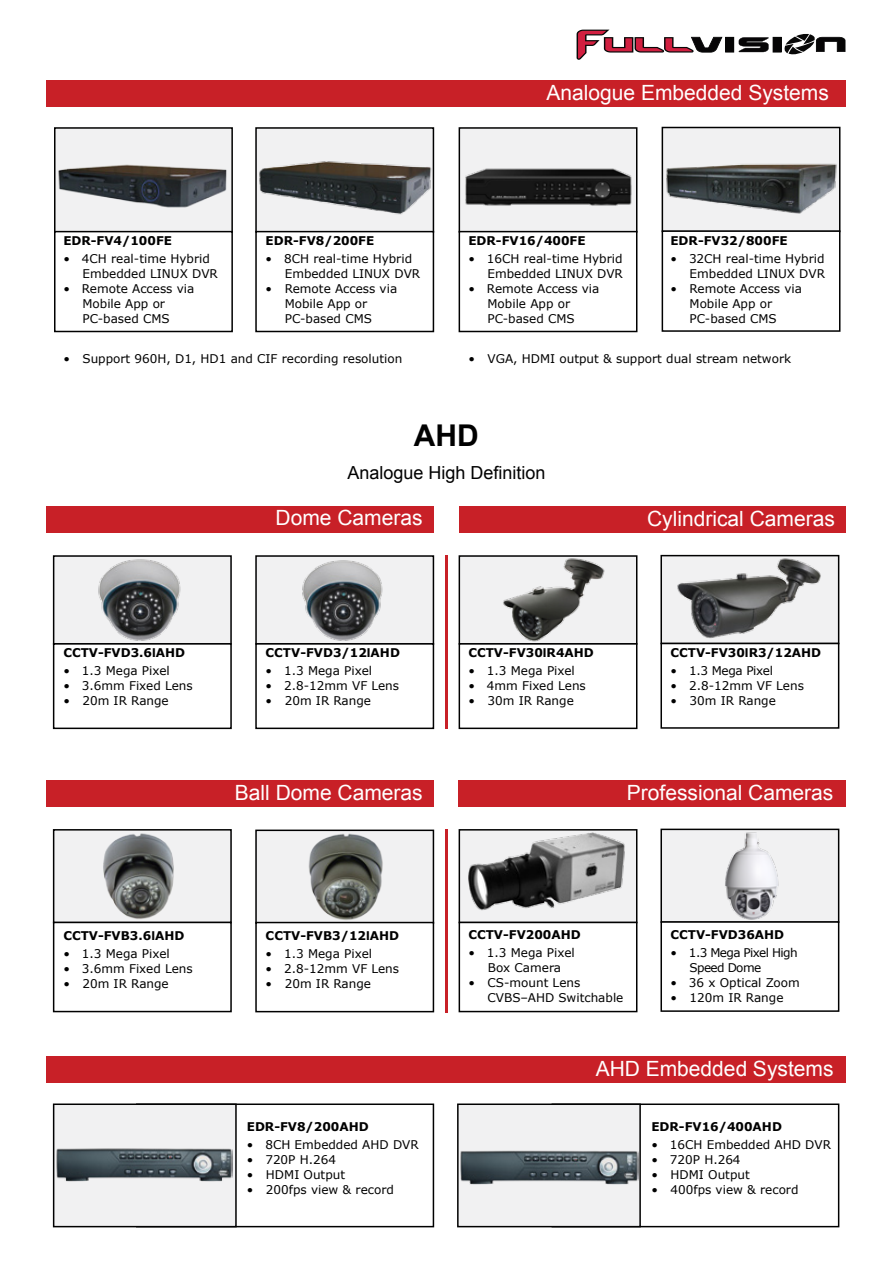
<style>
.page{position:relative;width:893px;height:1263px;background:#fff}
.page>*{position:absolute;margin:0;border:0;box-sizing:border-box;transform-origin:0 0}
.t1{font:700 30px "Arial";color:#000}
.t2{font:21px "Arial";color:#fff}
.t3{font:18px "Arial";color:#000}
.t4{font:12px/15px "Verdana";color:#000}
.t5{font:700 12px "Verdana";color:#000}
.t6{font:12px/15px "Verdana";letter-spacing:-.05em;color:#000}
.t7{font:12px "Verdana";letter-spacing:-.025em;color:#000}
.s1{font-family:"Myriad Pro";font-size:13.05px}
</style>
<div class="page">
<div style="left:54px;top:556px;width:177px;height:88px;background:#f1f1f2"></div>
<img style="left:98px;top:559px;width:83px;height:82px">
<div style="left:53px;top:555px;width:179px;height:90px;border:2px solid #000"></div>
<div style="left:55px;top:128px;width:177px;height:104px;background:#f1f1f2"></div>
<img style="left:58px;top:164px;width:169px;height:44px">
<div style="left:54px;top:127px;width:179px;height:106px;border:2px solid #000"></div>
<div style="left:459px;top:506px;width:387px;height:26px;background:#c82027"></div>
<div style="left:46px;top:506px;width:388px;height:26px;background:#c82027"></div>
<div style="left:46px;top:780px;width:388px;height:26px;background:#c82027"></div>
<div style="left:53px;top:643px;width:179px;height:86px;border:2px solid #000"></div>
<div style="left:54px;top:231px;width:179px;height:101px;border:2px solid #000"></div>
<div style="left:256px;top:556px;width:177px;height:88px;background:#f1f1f2"></div>
<img style="left:302px;top:560px;width:81px;height:81px">
<div style="left:255px;top:555px;width:179px;height:90px;border:2px solid #000"></div>
<div style="left:256px;top:128px;width:177px;height:104px;background:#f1f1f2"></div>
<img style="left:259px;top:161px;width:172px;height:54px">
<div style="left:255px;top:127px;width:179px;height:106px;border:2px solid #000"></div>
<div style="left:255px;top:643px;width:179px;height:86px;border:2px solid #000"></div>
<div style="left:255px;top:231px;width:179px;height:101px;border:2px solid #000"></div>
<div style="left:459px;top:556px;width:178px;height:88px;background:#f1f1f2"></div>
<img style="left:503px;top:558px;width:102px;height:84px">
<div style="left:459px;top:555px;width:178px;height:90px;border:2px solid #000"></div>
<div style="left:459px;top:128px;width:178px;height:104px;background:#f1f1f2"></div>
<img style="left:465px;top:168px;width:167px;height:38px">
<div style="left:459px;top:127px;width:178px;height:106px;border:2px solid #000"></div>
<div style="left:459px;top:643px;width:178px;height:86px;border:2px solid #000"></div>
<div style="left:459px;top:231px;width:178px;height:101px;border:2px solid #000"></div>
<div style="left:661px;top:556px;width:178px;height:87px;background:#f1f1f2"></div>
<img style="left:677px;top:558px;width:144px;height:80px">
<div style="left:660px;top:555px;width:179px;height:89px;border:2px solid #000"></div>
<img style="left:665px;top:130px;width:172px;height:98px">
<div style="left:662px;top:127px;width:178px;height:105px;border:2px solid #000"></div>
<div style="left:660px;top:643px;width:179px;height:86px;border:2px solid #000"></div>
<div style="left:662px;top:230px;width:178px;height:102px;border:2px solid #000"></div>
<svg style="left:781px;top:806px;width:48px;height:23px"></svg>
<div style="left:54px;top:830px;width:177px;height:92px;background:#f1f1f2"></div>
<img style="left:103px;top:833px;width:71px;height:86px">
<div style="left:53px;top:829px;width:179px;height:94px;border:2px solid #000"></div>
<div style="left:458px;top:780px;width:388px;height:26px;background:#c82027"></div>
<div style="left:53px;top:922px;width:179px;height:90px;border:2px solid #000"></div>
<div style="left:256px;top:830px;width:177px;height:93px;background:#f1f1f2"></div>
<img style="left:308px;top:833px;width:75px;height:87px">
<div style="left:255px;top:829px;width:179px;height:95px;border:2px solid #000"></div>
<div style="left:255px;top:922px;width:179px;height:90px;border:2px solid #000"></div>
<div style="left:459px;top:830px;width:178px;height:92px;background:#f1f1f2"></div>
<img style="left:468px;top:832px;width:157px;height:79px">
<div style="left:459px;top:829px;width:178px;height:94px;border:2px solid #000"></div>
<div style="left:459px;top:922px;width:178px;height:90px;border:2px solid #000"></div>
<div style="left:661px;top:829px;width:178px;height:93px;background:#f1f1f2"></div>
<img style="left:725px;top:832px;width:54px;height:88px">
<div style="left:660px;top:829px;width:179px;height:94px;border:2px solid #000"></div>
<div style="left:660px;top:921px;width:179px;height:91px;border:2px solid #000"></div>
<div style="left:46px;top:1056px;width:800px;height:26px;background:#c82027"></div>
<div style="left:46px;top:81px;width:800px;height:26px;background:#c82027"></div>
<div style="left:552px;top:1103px;width:287px;height:124px;border:2px solid #000"></div>
<div style="left:458px;top:1104px;width:182px;height:122px;background:#f1f1f2"></div>
<img style="left:460px;top:1150px;width:178px;height:34px">
<div style="left:457px;top:1103px;width:184px;height:124px;border:2px solid #000"></div>
<div style="left:136px;top:1103px;width:298px;height:124px;border:2px solid #000"></div>
<div style="left:54px;top:1104px;width:182px;height:122px;background:#f1f1f2"></div>
<img style="left:56px;top:1148px;width:177px;height:34px">
<div style="left:53px;top:1103px;width:184px;height:124px;border:2px solid #000"></div>
<svg style="left:577px;top:30px;width:268px;height:30px"></svg>
<hr style="left:445px;top:829px;width:2px;height:184px;background:#c82027">
<hr style="left:445px;top:555px;width:2px;height:174px;background:#c82027">
<h2 class="t2" style="left:546px;top:79px;width:284px">Analogue Embedded Systems</h2>
<p class="t5" style="left:63px;top:232px;width:110px">EDR-FV4/100FE</p>
<p class="t4" style="left:82px;top:251px;width:137px;text-indent:-19px">• 4CH real-time Hybrid<br>Embedded LINUX DVR</p>
<p class="t4" style="left:82px;top:281px;width:113px;text-indent:-19px">• Remote Access via<br>Mobile App or<br>PC-based CMS</p>
<p class="t5" style="left:266px;top:232px;width:110px">EDR-FV8/200FE</p>
<p class="t4" style="left:285px;top:251px;width:137px;text-indent:-19px">• 8CH real-time Hybrid<br>Embedded LINUX DVR</p>
<p class="t4" style="left:285px;top:281px;width:114px;text-indent:-19px">• Remote Access via<br>Mobile App or<br>PC-based CMS</p>
<p class="t5" style="left:468px;top:232px;width:119px">EDR-FV16/400FE</p>
<p class="t4" style="left:468px;top:251px;width:156px;text-align:right">• 16CH real-time Hybrid<br>Embedded LINUX DVR</p>
<p class="t4" style="left:487px;top:281px;width:113px;text-indent:-19px">• Remote Access via<br>Mobile App or<br>PC-based CMS</p>
<p class="t5" style="left:670px;top:232px;width:119px">EDR-FV32/800FE</p>
<p class="t4" style="left:670px;top:251px;width:156px;text-align:right">• 32CH real-time Hybrid<br>Embedded LINUX DVR</p>
<p class="t4" style="left:690px;top:281px;width:114px;text-indent:-19px">• Remote Access via<br>Mobile App or<br>PC-based CMS</p>
<p class="t4" style="left:63px;top:351px;width:340px">• Support 960H, D1, HD1 and CIF recording resolution</p>
<p class="t4" style="left:468px;top:351px;width:324px">• VGA, HDMI output &amp; support dual stream network</p>
<h1 class="t1" style="left:414px;top:415px;width:66px">AHD</h1>
<h3 class="t3" style="left:347px;top:461px;width:200px">Analogue High Definition</h3>
<h2 class="t2" style="left:276px;top:504px;width:149px">Dome Cameras</h2>
<h2 class="t2" style="left:647px;top:505px;width:189px">Cylindrical Cameras</h2>
<p class="t5" style="left:63px;top:644px;width:123px">CCTV-FVD3.6<span class="s1">I</span>AHD</p>
<p class="t4" style="left:63px;top:663px;width:108px">• 1.3 Mega Pixel</p>
<p class="t4" style="left:63px;top:678px;width:131px">• 3.6mm Fixed Lens</p>
<p class="t4" style="left:63px;top:693px;width:107px">• 20m IR Range</p>
<p class="t5" style="left:266px;top:644px;width:136px">CCTV-FVD3/12<span class="s1">I</span>AHD</p>
<p class="t4" style="left:266px;top:663px;width:108px">• 1.3 Mega Pixel</p>
<p class="t4" style="left:266px;top:678px;width:135px">• 2.8-12mm VF Lens</p>
<p class="t4" style="left:266px;top:693px;width:107px">• 20m IR Range</p>
<p class="t5" style="left:468px;top:644px;width:127px">CCTV-FV30<span class="s1">I</span>R4AHD</p>
<p class="t4" style="left:468px;top:663px;width:108px">• 1.3 Mega Pixel</p>
<p class="t4" style="left:468px;top:678px;width:119px">• 4mm Fixed Lens</p>
<p class="t4" style="left:468px;top:693px;width:107px">• 30m IR Range</p>
<p class="t5" style="left:670px;top:644px;width:152px">CCTV-FV30<span class="s1">I</span>R3/12AHD</p>
<p class="t7" style="left:670px;top:662px;width:104px">• 1.3 Mega Pixel</p>
<p class="t4" style="left:670px;top:678px;width:135px">• 2.8-12mm VF Lens</p>
<p class="t4" style="left:670px;top:693px;width:107px">• 30m IR Range</p>
<h2 class="t2" style="left:235px;top:779px;width:189px">Ball Dome Cameras</h2>
<h2 class="t2" style="left:627px;top:779px;width:208px">Professional Cameras</h2>
<p class="t5" style="left:63px;top:927px;width:123px">CCTV-FVB3.6<span class="s1">I</span>AHD</p>
<p class="t4" style="left:63px;top:946px;width:108px">• 1.3 Mega Pixel</p>
<p class="t4" style="left:63px;top:961px;width:131px">• 3.6mm Fixed Lens</p>
<p class="t4" style="left:63px;top:976px;width:107px">• 20m IR Range</p>
<p class="t5" style="left:266px;top:927px;width:135px">CCTV-FVB3/12<span class="s1">I</span>AHD</p>
<p class="t4" style="left:266px;top:946px;width:108px">• 1.3 Mega Pixel</p>
<p class="t4" style="left:266px;top:961px;width:135px">• 2.8-12mm VF Lens</p>
<p class="t4" style="left:266px;top:976px;width:107px">• 20m IR Range</p>
<p class="t5" style="left:247px;top:1118px;width:123px">EDR-FV8/200AHD</p>
<p class="t4" style="left:247px;top:1137px;width:173px">• 8CH Embedded AHD DVR</p>
<p class="t4" style="left:247px;top:1152px;width:91px">• 720P H.264</p>
<p class="t4" style="left:247px;top:1167px;width:100px">• HDMI Output</p>
<p class="t4" style="left:247px;top:1182px;width:149px">• 200fps view &amp; record</p>
<p class="t5" style="left:468px;top:926px;width:114px">CCTV-FV200AHD</p>
<p class="t4" style="left:468px;top:945px;width:108px;text-align:center">• 1.3 Mega Pixel<br>Box Camera</p>
<p class="t4" style="left:487px;top:975px;width:137px;text-indent:-19px">• CS-mount Lens<br>CVBS–AHD Switchable</p>
<p class="t5" style="left:670px;top:926px;width:115px">CCTV-FVD36AHD</p>
<p class="t6" style="left:690px;top:945px;width:110px;text-indent:-19px">• 1.3 Mega Pixel High<br>Speed Dome</p>
<p class="t4" style="left:670px;top:975px;width:131px">• 36 x Optical Zoom</p>
<p class="t4" style="left:670px;top:990px;width:115px">• 120m IR Range</p>
<h2 class="t2" style="left:596px;top:1055px;width:239px">AHD Embedded Systems</h2>
<p class="t5" style="left:651px;top:1118px;width:132px">EDR-FV16/400AHD</p>
<p class="t4" style="left:651px;top:1137px;width:181px">• 16CH Embedded AHD DVR</p>
<p class="t4" style="left:651px;top:1152px;width:91px">• 720P H.264</p>
<p class="t4" style="left:651px;top:1167px;width:100px">• HDMI Output</p>
<p class="t4" style="left:651px;top:1182px;width:149px">• 400fps view &amp; record</p>
</div>
